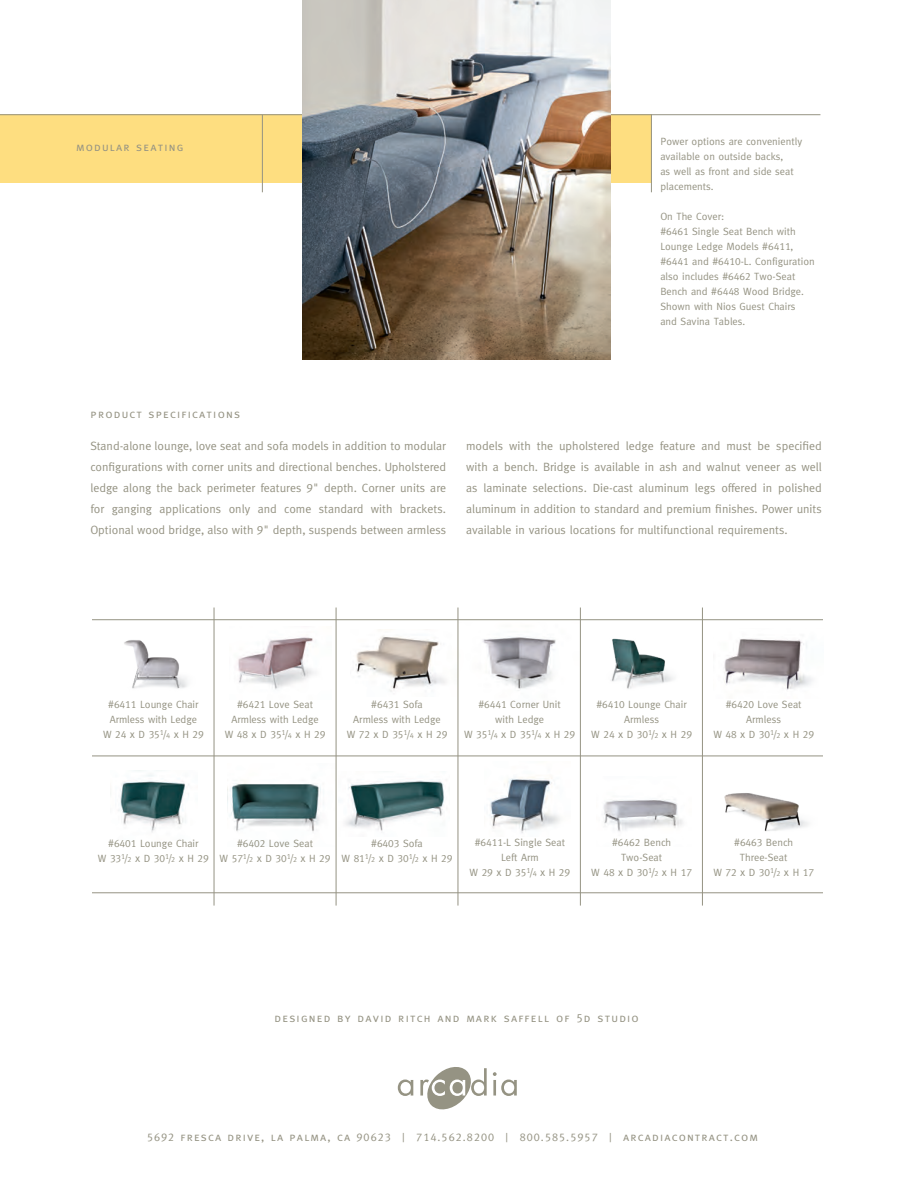
<style>
.page{position:relative;width:917px;height:1185px;background:#fff}
.page>*{position:absolute;margin:0;border:0;box-sizing:border-box;transform-origin:0 0}
.t1{font:12px/21px "Meta";color:#959383;text-align:justify}
.t2{font:12px "Meta Caps";letter-spacing:.1em;color:#959383}
.t3{font:10.5px/15px "Meta";color:#959383}
.t4{font:10.5px/15px "Meta Caps";color:#959383;text-align:center}
.s1{font-family:"Meta Caps"}
.s2{font-size:7.5px}
.s3{font-family:"Meta"}
.s4{font-size:11.25px}
</style>
<div class="page">
<div style="left:0;top:115px;width:651px;height:68px;background:#fede80"></div>
<hr style="left:0;top:114px;width:820px;height:1px;background:#959383">
<img style="left:124px;top:640px;width:64px;height:49px">
<img style="left:118px;top:770px;width:71px;height:62px">
<img style="left:237px;top:637px;width:77px;height:53px">
<img style="left:229px;top:763px;width:107px;height:83px">
<img style="left:482px;top:636px;width:74px;height:55px">
<img style="left:490px;top:777px;width:70px;height:56px">
<img style="left:611px;top:638px;width:63px;height:51px">
<img style="left:603px;top:799px;width:80px;height:33px">
<img style="left:724px;top:639px;width:88px;height:51px">
<img style="left:724px;top:793px;width:85px;height:39px">
<img style="left:355px;top:636px;width:91px;height:56px">
<img style="left:345px;top:780px;width:100px;height:51px">
<hr style="left:262px;top:115px;width:1px;height:77px;background:#959383">
<hr style="left:651px;top:114px;width:1px;height:78px;background:#959383">
<img style="left:302px;top:0;width:308px;height:359px">
<hr style="left:92px;top:755px;width:731px;height:1px;background:#959383">
<hr style="left:92px;top:892px;width:731px;height:1px;background:#959383">
<hr style="left:92px;top:619px;width:731px;height:1px;background:#959383">
<hr style="left:214px;top:607px;width:1px;height:298px;background:#959383">
<hr style="left:336px;top:607px;width:1px;height:298px;background:#959383">
<hr style="left:457px;top:607px;width:1px;height:298px;background:#959383">
<hr style="left:580px;top:607px;width:1px;height:298px;background:#959383">
<hr style="left:702px;top:607px;width:1px;height:298px;background:#959383">
<svg style="left:398px;top:1079px;width:15px;height:16px"></svg>
<svg style="left:420px;top:1067px;width:66px;height:43px"></svg>
<svg style="left:493px;top:1072px;width:24px;height:23px"></svg>
<p class="t2" style="left:76px;top:140px;width:109px">modular seating</p>
<p class="t3" style="left:660px;top:134px;width:143px">Power options are conveniently available on outside backs,<br>as well as front and side seat placements.</p>
<p class="t3" style="left:660px;top:209px;width:65px">On The Cover:</p>
<p class="t3" style="left:660px;top:224px;width:156px"><span class="s1">#6461</span> Single Seat Bench with<br>Lounge Ledge Models <span class="s1">#6411, #6441</span> and <span class="s1">#6410-L.</span> Configuration also includes <span class="s1">#6462</span> Two-Seat<br>Bench and <span class="s1">#6448</span> Wood Bridge.<br>Shown with Nios Guest Chairs and Savina Tables.</p>
<p class="t2" style="left:91px;top:407px;width:151px">product specifications</p>
<p class="t1" style="left:90px;top:435px;width:357px">Stand-alone lounge, love seat and sofa models in addition to modular configurations with corner units and directional benches. Upholstered ledge along the back perimeter features <span class="s1">9</span>" depth. Corner units are for ganging applications only and come standard with brackets.<br>Optional wood bridge, also with <span class="s1">9</span>" depth, suspends between armless</p>
<p class="t1" style="left:466px;top:435px;width:357px">models with the upholstered ledge feature and must be specified with a bench. Bridge is available in ash and walnut veneer as well as laminate selections. Die-cast aluminum legs offered in polished aluminum in addition to standard and premium finishes. Power units available in various locations for multifunctional requirements.</p>
<p class="t3" style="left:108px;top:697px;width:92px"><span class="s1">#6411</span> Lounge Chair</p>
<p class="t3" style="left:110px;top:712px;width:89px">Armless with Ledge</p>
<p class="t4" style="left:103px;top:727px;width:102px">W 24 x D 35<sup>1</sup>/<span class="s2">4</span> x H 29</p>
<p class="t3" style="left:237px;top:697px;width:77px"><span class="s1">#6421</span> Love Seat</p>
<p class="t3" style="left:231px;top:712px;width:89px">Armless with Ledge</p>
<p class="t4" style="left:225px;top:727px;width:102px">W 48 x D 35<sup>1</sup>/<span class="s2">4</span> x H 29</p>
<p class="t4" style="left:371px;top:697px;width:53px">#6431 <span class="s3">Sofa</span></p>
<p class="t3" style="left:353px;top:712px;width:89px">Armless with Ledge</p>
<p class="t4" style="left:347px;top:727px;width:102px">W 72 x D 35<sup>1</sup>/<span class="s2">4</span> x H 29</p>
<p class="t3" style="left:478px;top:696px;width:84px"><span class="s1">#6441</span> Corner Unit</p>
<p class="t3" style="left:495px;top:711px;width:51px">with Ledge</p>
<p class="t4" style="left:464px;top:726px;width:112px">W 35<sup>1</sup>/<span class="s2">4</span> x D 35<sup>1</sup>/<span class="s2">4</span> x H 29</p>
<p class="t3" style="left:596px;top:696px;width:92px"><span class="s1">#6410</span> Lounge Chair</p>
<p class="t3" style="left:624px;top:711px;width:36px">Armless</p>
<p class="t4" style="left:591px;top:726px;width:102px">W 24 x D 30<sup>1</sup>/<span class="s2">2</span> x H 29</p>
<p class="t3" style="left:725px;top:696px;width:77px"><span class="s1">#6420</span> Love Seat</p>
<p class="t3" style="left:746px;top:711px;width:36px">Armless</p>
<p class="t4" style="left:713px;top:726px;width:102px">W 48 x D 30<sup>1</sup>/<span class="s2">2</span> x H 29</p>
<p class="t3" style="left:108px;top:835px;width:92px"><span class="s1">#6401</span> Lounge Chair</p>
<p class="t4" style="left:98px;top:850px;width:112px">W 33<sup>1</sup>/<span class="s2">2</span> x D 30<sup>1</sup>/<span class="s2">2</span> x H 29</p>
<p class="t3" style="left:237px;top:835px;width:77px"><span class="s1">#6402</span> Love Seat</p>
<p class="t4" style="left:220px;top:850px;width:112px">W 57<sup>1</sup>/<span class="s2">2</span> x D 30<sup>1</sup>/<span class="s2">2</span> x H 29</p>
<p class="t4" style="left:371px;top:835px;width:53px">#6403 <span class="s3">Sofa</span></p>
<p class="t4" style="left:341px;top:850px;width:112px">W 81<sup>1</sup>/<span class="s2">2</span> x D 30<sup>1</sup>/<span class="s2">2</span> x H 29</p>
<p class="t3" style="left:474px;top:834px;width:92px">#<span class="s1">6411</span>-L Single Seat</p>
<p class="t4" style="left:469px;top:849px;width:102px"><span class="s3">Left Arm<br></span>W 29 x D 35<sup>1</sup>/<span class="s2">4</span> x H 29</p>
<p class="t4" style="left:612px;top:834px;width:60px">#6462 <span class="s3">Bench</span></p>
<p class="t3" style="left:621px;top:849px;width:43px">Two-Seat</p>
<p class="t4" style="left:591px;top:864px;width:102px">W 48 x D 30<sup>1</sup>/<span class="s2">2</span> x H 17</p>
<p class="t4" style="left:734px;top:834px;width:60px">#6463 <span class="s3">Bench</span></p>
<p class="t3" style="left:739px;top:849px;width:49px">Three-Seat</p>
<p class="t4" style="left:713px;top:864px;width:102px">W 72 x D 30<sup>1</sup>/<span class="s2">2</span> x H 17</p>
<p class="t2" style="left:274px;top:1010px;width:366px">designed by david ritch and mark saffell of 5d studio</p>
<p class="t2" style="left:147px;top:1129px;width:612px"><span class="s4">5692</span> fresca drive, la palma, ca <span class="s4">90623</span> | <span class="s4">714.562.8200</span> | <span class="s4">800.585.5957</span> | arcadiacontract.com</p>
</div>
